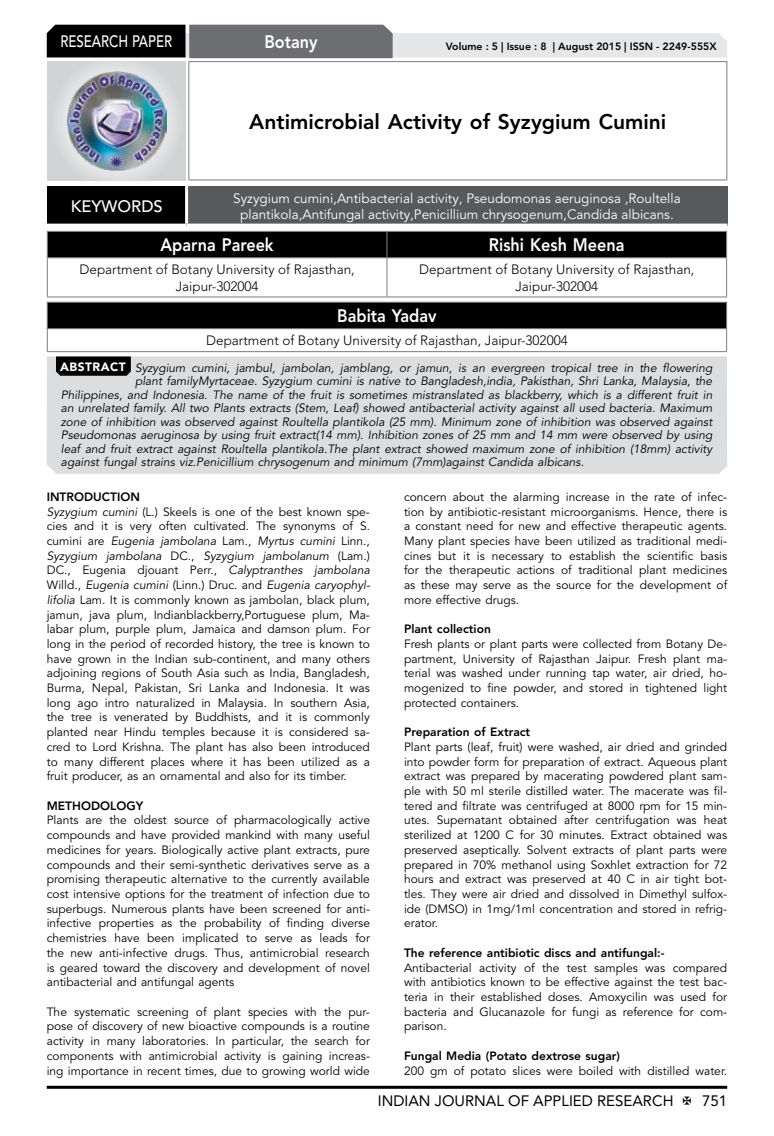
<style>
.page{position:relative;width:774px;height:1136px;background:#fff}
.page>*{position:absolute;margin:0;border:0;box-sizing:border-box;transform-origin:0 0}
.t1{font:800 21px "Avenir LT Std";color:#000}
.t2{font:800 18px "Avenir LT Std";color:#fff;scale:.9 1}
.t3{font:500 16.5px "Avenir LT Std";color:#fff;scale:.8 1}
.t4{font:500 16.5px "Avenir LT Std";color:#fff}
.t5{font:15px "Avenir LT Std";color:#000}
.t6{font:300 13.5px/16.2px "Avenir LT Std";color:#000;text-align:center}
.t7{font:13.5px/16.2px "Avenir LT Std";color:#fff;text-align:center}
.t8{font:12px/14.7px "Avenir LT Std";color:#000;text-align:justify}
.t9{font:italic 12px "Avenir LT Std";color:#000}
.t10{font:800 12px "Avenir LT Std";color:#000}
.t11{font:800 10.5px "Avenir LT Std";color:#000}
.s1{font-weight:900;font-style:normal;color:#fff}
.s2{font-weight:800}
.s3{font-style:italic}
</style>
<div class="page">
<hr style="left:47px;top:1085px;width:680px;height:3px;background:#000">
<div style="left:48px;top:62px;width:137px;height:118px;background:linear-gradient(to right,#d9dadb,#d9dadb)"></div>
<img style="left:68px;top:71px;width:99px;height:100px">
<svg style="left:47px;top:25px;width:680px;height:33px;background:#979899"></svg>
<hr style="left:188px;top:61px;width:539px;height:1px;background:#808285">
<hr style="left:188px;top:62px;width:1px;height:117px;background:#808285">
<hr style="left:726px;top:62px;width:1px;height:117px;background:#808285">
<hr style="left:188px;top:179px;width:539px;height:1px;background:#808285">
<div style="left:47px;top:231px;width:680px;height:26px;background:#000"></div>
<hr style="left:47px;top:257px;width:340px;height:1px;background:#808285">
<hr style="left:47px;top:258px;width:1px;height:38px;background:#808285">
<hr style="left:387px;top:257px;width:340px;height:1px;background:#808285">
<hr style="left:386px;top:258px;width:1px;height:38px;background:#808285">
<hr style="left:726px;top:258px;width:1px;height:38px;background:#808285">
<hr style="left:47px;top:296px;width:340px;height:1px;background:#808285">
<hr style="left:387px;top:296px;width:340px;height:1px;background:#808285">
<div style="left:47px;top:302px;width:679px;height:26px;background:#000"></div>
<hr style="left:47px;top:302px;width:680px;height:1px;background:#808285">
<hr style="left:47px;top:328px;width:680px;height:1px;background:#808285">
<svg style="left:47px;top:303px;width:1px;height:48px"></svg>
<svg style="left:726px;top:303px;width:1px;height:48px"></svg>
<hr style="left:47px;top:351px;width:680px;height:1px;background:#808285">
<div style="left:47px;top:186px;width:140px;height:39px;background:#000"></div>
<div style="left:187px;top:186px;width:540px;height:39px;background:#58595b"></div>
<hr style="left:185px;top:186px;width:3px;height:37px;background:#fff">
<hr style="left:47px;top:223px;width:140px;height:3px;background:#fff">
<hr style="left:187px;top:223px;width:540px;height:3px;background:#fff">
<div style="left:47px;top:356px;width:680px;height:118px;background:#dcddde"></div>
<svg style="left:56px;top:356px;width:75px;height:20px"></svg>
<h3 class="t3" style="left:60px;top:32px;width:139px">RESEARCH PAPER</h3>
<h2 class="t2" style="left:264px;top:31px;width:60px">Botany</h2>
<p class="t11" style="left:446px;top:41px;width:272px">Volume : 5 | Issue : 8 | August 2015 | ISSN - 2249-555X</p>
<h1 class="t1" style="left:249px;top:109px;width:419px">Antimicrobial Activity of Syzygium Cumini</h1>
<h3 class="t4" style="left:71px;top:196px;width:94px">KEYWORDS</h3>
<p class="t7" style="left:233px;top:190px;width:449px">Syzygium cumini,Antibacterial activity, Pseudomonas aeruginosa ,Roultella plantikola,Antifungal activity,Penicillium chrysogenum,Candida albicans.</p>
<h2 class="t2" style="left:161px;top:234px;width:127px">Aparna Pareek</h2>
<h2 class="t2" style="left:489px;top:234px;width:152px">Rishi Kesh Meena</h2>
<p class="t6" style="left:80px;top:261px;width:277px">Department of Botany University of Rajasthan,<br>Jaipur-302004</p>
<p class="t6" style="left:419px;top:261px;width:277px">Department of Botany University of Rajasthan,<br>Jaipur-302004</p>
<h2 class="t2" style="left:337px;top:305px;width:112px">Babita Yadav</h2>
<p class="t6" style="left:206px;top:332px;width:363px">Department of Botany University of Rajasthan, Jaipur-302004</p>
<p class="t9" style="left:60px;top:360px;width:654px"><span class="s1">ABSTRACT</span> Syzygium cumini, jambul, jambolan, jamblang, or jamun, is an evergreen tropical tree in the flowering</p>
<p class="t9" style="left:135px;top:374px;width:579px">plant familyMyrtaceae. Syzygium cumini is native to Bangladesh,india, Pakisthan, Shri Lanka, Malaysia, the</p>
<p class="t9" style="left:61px;top:387px;width:653px">Philippines, and Indonesia. The name of the fruit is sometimes mistranslated as blackberry, which is a different fruit in</p>
<p class="t9" style="left:61px;top:401px;width:653px">an unrelated family. All two Plants extracts (Stem, Leaf) showed antibacterial activity against all used bacteria. Maximum</p>
<p class="t9" style="left:61px;top:414px;width:653px">zone of inhibition was observed against Roultella plantikola (25 mm). Minimum zone of inhibition was observed against</p>
<p class="t9" style="left:61px;top:428px;width:653px">Pseudomonas aeruginosa by using fruit extract(14 mm). Inhibition zones of 25 mm and 14 mm were observed by using</p>
<p class="t9" style="left:61px;top:441px;width:653px">leaf and fruit extract against Roultella plantikola.The plant extract showed maximum zone of inhibition (18mm) activity</p>
<p class="t9" style="left:61px;top:455px;width:525px">against fungal strains viz.Penicillium chrysogenum and minimum (7mm)against Candida albicans.</p>
<p class="t8" style="left:47px;top:489px;width:325px;text-align:left"><span class="s2">INTRODUCTION<br></span><span class="s3">Syzygium cumini</span> (L.) Skeels is one of the best known spe&shy;cies and it is very often cultivated. The synonyms of S. cumini are <span class="s3">Eugenia jambolana</span> Lam., <span class="s3">Myrtus cumini</span> Linn., <span class="s3">Syzygium jambolana</span> DC., <span class="s3">Syzygium jambolanum</span> (Lam.)<br>DC., Eugenia djouant Perr., <span class="s3">Calyptranthes jambolana </span>Willd., <span class="s3">Eugenia cumini</span> (Linn.) Druc. and <span class="s3">Eugenia caryophyl&shy;lifolia</span> Lam. It is commonly known as jambolan, black plum, jamun, java plum, Indianblackberry,Portuguese plum, Ma&shy;labar plum, purple plum, Jamaica and damson plum. For long in the period of recorded history, the tree is known to have grown in the Indian sub-continent, and many others adjoining regions of South Asia such as India, Bangladesh, Burma, Nepal, Pakistan, Sri Lanka and Indonesia. It was long ago intro naturalized in Malaysia. In southern Asia, the tree is venerated by Buddhists, and it is commonly planted near Hindu temples because it is considered sa&shy;cred to Lord Krishna. The plant has also been introduced to many different places where it has been utilized as a fruit producer, as an ornamental and also for its timber.</p>
<p class="t10" style="left:47px;top:798px;width:98px">METHODOLOGY</p>
<p class="t8" style="left:47px;top:813px;width:325px">Plants are the oldest source of pharmacologically active compounds and have provided mankind with many useful medicines for years. Biologically active plant extracts, pure compounds and their semi-synthetic derivatives serve as a promising therapeutic alternative to the currently available cost intensive options for the treatment of infection due to superbugs. Numerous plants have been screened for anti&shy;infective properties as the probability of finding diverse chemistries have been implicated to serve as leads for the new anti-infective drugs. Thus, antimicrobial research is geared toward the discovery and development of novel antibacterial and antifungal agents</p>
<p class="t8" style="left:47px;top:1004px;width:325px">The systematic screening of plant species with the pur&shy;pose of discovery of new bioactive compounds is a routine activity in many laboratories. In particular, the search for components with antimicrobial activity is gaining increas&shy;ing importance in recent times, due to growing world wide</p>
<p class="t8" style="left:404px;top:489px;width:325px">concern about the alarming increase in the rate of infec&shy;tion by antibiotic-resistant microorganisms. Hence, there is a constant need for new and effective therapeutic agents.<br>Many plant species have been utilized as traditional medi&shy;cines but it is necessary to establish the scientific basis for the therapeutic actions of traditional plant medicines as these may serve as the source for the development of more effective drugs.</p>
<p class="t10" style="left:404px;top:622px;width:88px">Plant collection</p>
<p class="t8" style="left:404px;top:636px;width:325px">Fresh plants or plant parts were collected from Botany De&shy;partment, University of Rajasthan Jaipur. Fresh plant ma&shy;terial was washed under running tap water, air dried, ho&shy;mogenized to fine powder, and stored in tightened light protected containers.</p>
<p class="t10" style="left:404px;top:724px;width:128px">Preparation of Extract</p>
<p class="t8" style="left:404px;top:739px;width:325px">Plant parts (leaf, fruit) were washed, air dried and grinded into powder form for preparation of extract. Aqueous plant extract was prepared by macerating powdered plant sam&shy;ple with 50 ml sterile distilled water. The macerate was fil&shy;tered and filtrate was centrifuged at 8000 rpm for 15 min&shy;utes. Supernatant obtained after centrifugation was heat sterilized at 1200 C for 30 minutes. Extract obtained was preserved aseptically. Solvent extracts of plant parts were prepared in 70% methanol using Soxhlet extraction for 72 hours and extract was preserved at 40 C in air tight bot&shy;tles. They were air dried and dissolved in Dimethyl sulfox&shy;ide (DMSO) in 1mg/1ml concentration and stored in refrig&shy;erator.</p>
<p class="t10" style="left:404px;top:945px;width:262px">The reference antibiotic discs and antifungal:-</p>
<p class="t8" style="left:404px;top:960px;width:325px">Antibacterial activity of the test samples was compared with antibiotics known to be effective against the test bac&shy;teria in their established doses. Amoxycilin was used for bacteria and Glucanazole for fungi as reference for com&shy;parison.</p>
<p class="t10" style="left:404px;top:1048px;width:217px">Fungal Media (Potato dextrose sugar)</p>
<p class="t8" style="left:404px;top:1063px;width:325px">200 gm of potato slices were boiled with distilled water.</p>
<p class="t5" style="left:378px;top:1091px;width:297px">INDIAN JOURNAL OF APPLIED RESEARCH</p>
<p class="t5" style="left:702px;top:1091px;width:27px">751</p>
</div>
